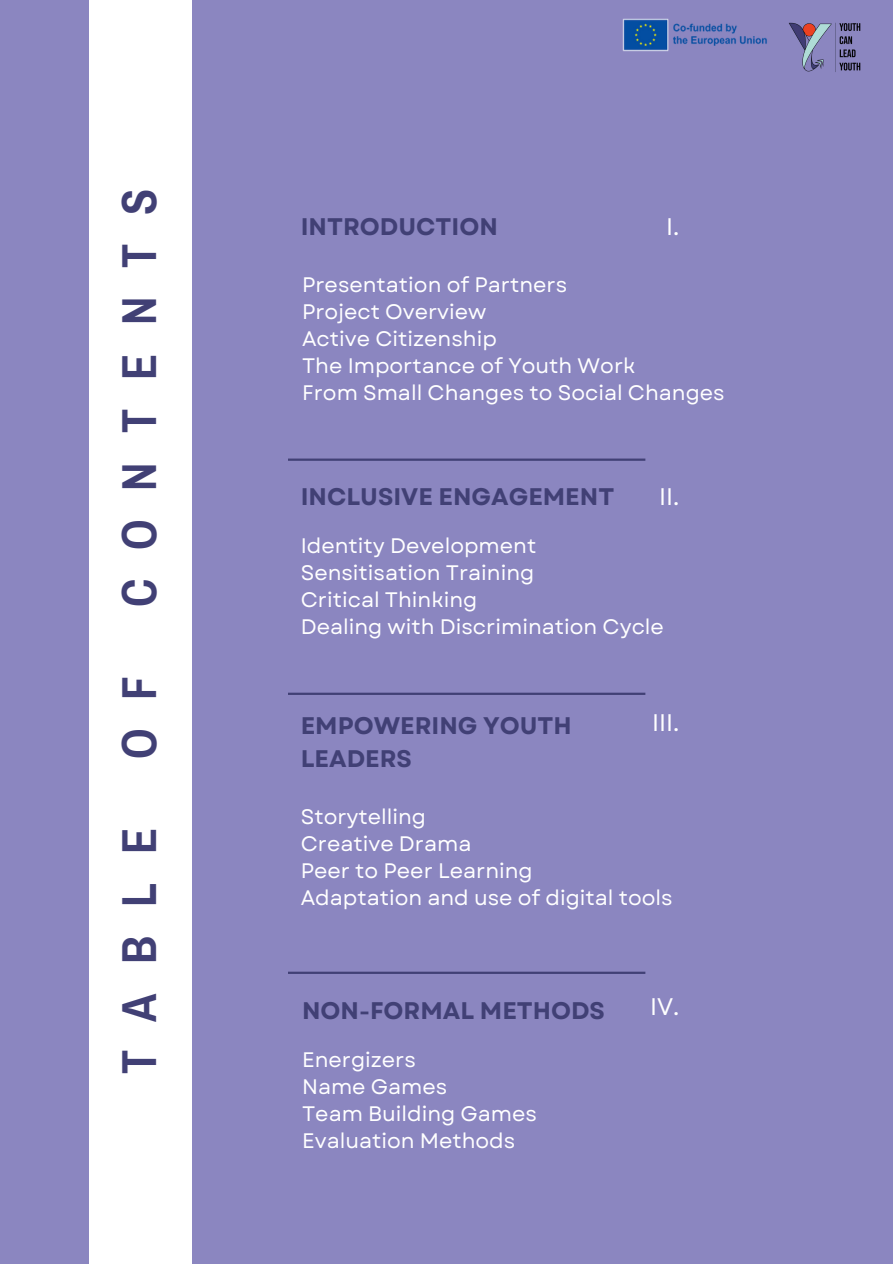
<style>
.page{position:relative;width:893px;height:1264px;background:#fff}
.page>*{position:absolute;margin:0;border:0;box-sizing:border-box;transform-origin:0 0}
.t1{font:700 48px "Archivo Narrow";letter-spacing:.6em;color:#414075}
.t2{font:700 24px/32.7px "Garet";color:#414075}
.t3{font:24px "Garet";color:#fff}
.t4{font:21px "Garet";color:#fff}
</style>
<div class="page">
<div style="left:0;top:0;width:892px;height:1263px;background:#8b86c0"></div>
<div style="left:89px;top:0;width:102px;height:1263px;background:#fff"></div>
<hr style="left:288px;top:458px;width:357px;height:3px;background:#414075">
<hr style="left:288px;top:692px;width:357px;height:3px;background:#414075">
<hr style="left:288px;top:971px;width:357px;height:2px;background:#414075">
<img style="left:622px;top:19px;width:145px;height:32px">
<img style="left:789px;top:22px;width:72px;height:50px">
<h1 class="t1" style="left:114px;top:607px;width:420px;rotate:-90deg">CONTENTS</h1>
<h1 class="t1" style="left:114px;top:759px;width:85px;rotate:-90deg">O F</h1>
<h1 class="t1" style="left:114px;top:1074px;width:248px;rotate:-90deg">TABLE</h1>
<p class="t2" style="left:301px;top:210px;width:198px">INTRODUCTION</p>
<p class="t3" style="left:666px;top:209px;width:15px">I.</p>
<h2 class="t4" style="left:302px;top:269px;width:267px">Presentation of Partners</h2>
<p class="t4" style="left:302px;top:296px;width:186px">Project Overview</p>
<p class="t4" style="left:302px;top:323px;width:196px">Active Citizenship</p>
<p class="t4" style="left:302px;top:350px;width:335px">The Importance of Youth Work</p>
<p class="t4" style="left:302px;top:377px;width:424px">From Small Changes to Social Changes</p>
<p class="t2" style="left:301px;top:480px;width:315px">INCLUSIVE ENGAGEMENT</p>
<p class="t3" style="left:659px;top:479px;width:22px">II.</p>
<p class="t4" style="left:301px;top:531px;width:237px">Identity Development</p>
<h2 class="t4" style="left:301px;top:558px;width:235px">Sensitisation Training</h2>
<p class="t4" style="left:301px;top:585px;width:178px">Critical Thinking</p>
<p class="t4" style="left:301px;top:612px;width:365px">Dealing with Discrimination Cycle</p>
<p class="t2" style="left:301px;top:709px;width:272px">EMPOWERING YOUTH<br>LEADERS</p>
<p class="t3" style="left:652px;top:705px;width:29px">III.</p>
<p class="t4" style="left:301px;top:802px;width:127px">Storytelling</p>
<p class="t4" style="left:301px;top:829px;width:172px">Creative Drama</p>
<h2 class="t4" style="left:301px;top:856px;width:233px">Peer to Peer Learning</h2>
<p class="t4" style="left:301px;top:883px;width:373px">Adaptation and use of digital tools</p>
<p class="t2" style="left:302px;top:994px;width:304px">NON-FORMAL METHODS</p>
<p class="t3" style="left:650px;top:989px;width:31px">IV.</p>
<p class="t4" style="left:302px;top:1044px;width:115px">Energizers</p>
<p class="t4" style="left:302px;top:1071px;width:147px">Name Games</p>
<p class="t4" style="left:302px;top:1098px;width:236px">Team Building Games</p>
<h2 class="t4" style="left:302px;top:1125px;width:215px">Evaluation Methods</h2>
</div>
